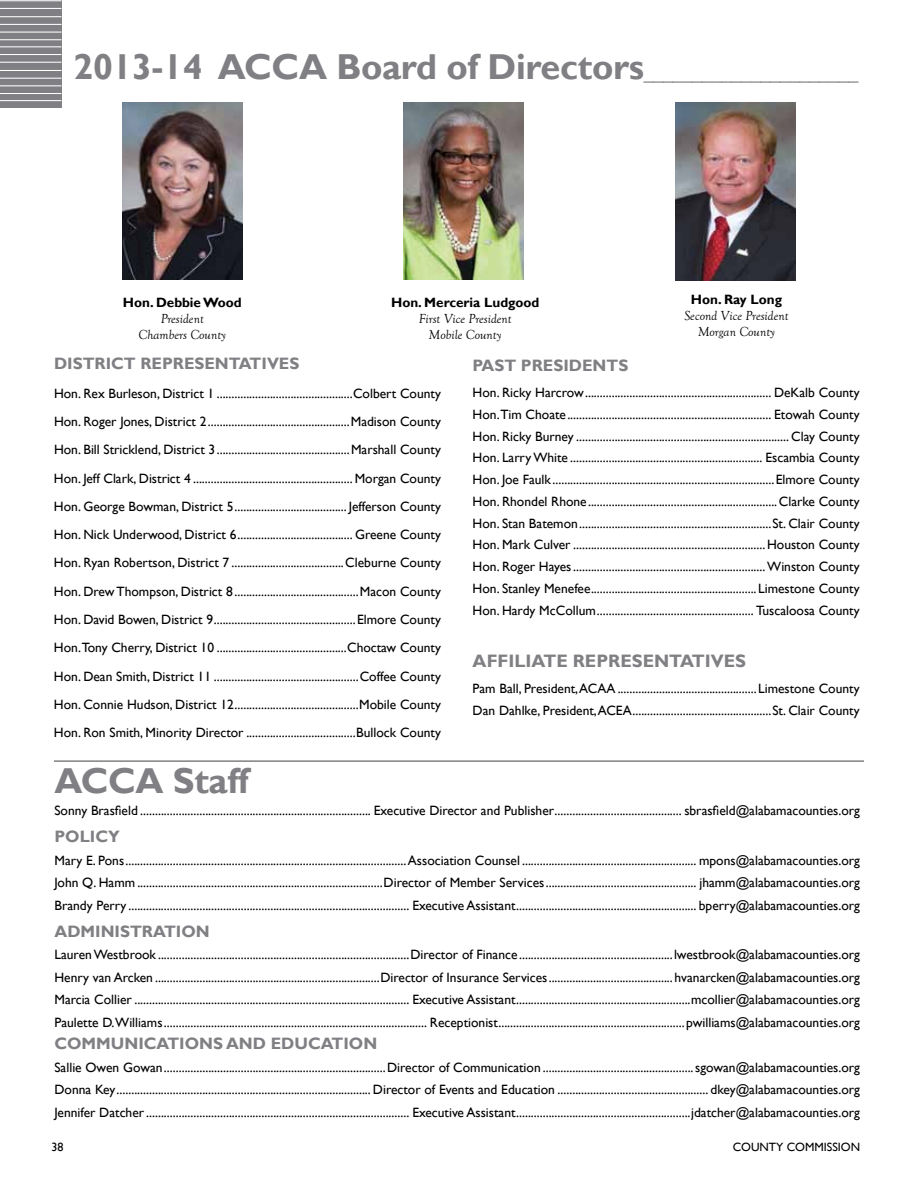
<style>
.page{position:relative;width:918px;height:1188px;background:#fff}
.page>*{position:absolute;margin:0;border:0;box-sizing:border-box;transform-origin:0 0}
.t1{font:700 36px "Gill Sans";letter-spacing:-.01em;color:#807f83}
.t2{font:700 18px "Gill Sans";color:#807f83}
.t3{font:700 16.5px "Gill Sans";color:#807f83}
.t4{font:13.5px/28.3px "Gill Sans";color:#000;text-align:justify}
.t5{font:italic 13.5px/16.2px "Goudy Old Style T";color:#000;text-align:center}
.t6{font:700 13.5px "Gill Sans";color:#000}
.t7{font:12px "Gill Sans";color:#000}
.s1{font-weight:400;font-size:18px}
</style>
<div class="page">
<div style="left:0;top:0;width:61px;height:107px;background:#807f83"></div>
<hr style="left:0;top:54px;width:62px;height:1px;background:#fff">
<hr style="left:0;top:62px;width:62px;height:1px;background:#fff">
<hr style="left:0;top:70px;width:62px;height:1px;background:#fff">
<hr style="left:0;top:78px;width:62px;height:1px;background:#fff">
<hr style="left:0;top:85px;width:62px;height:1px;background:#fff">
<hr style="left:0;top:93px;width:62px;height:1px;background:#fff">
<hr style="left:0;top:100px;width:62px;height:1px;background:#fff">
<hr style="left:0;top:0;width:62px;height:1px;background:#fff">
<hr style="left:0;top:8px;width:62px;height:1px;background:#fff">
<hr style="left:0;top:16px;width:62px;height:1px;background:#fff">
<hr style="left:0;top:24px;width:62px;height:1px;background:#fff">
<hr style="left:0;top:32px;width:62px;height:1px;background:#fff">
<hr style="left:0;top:39px;width:62px;height:1px;background:#fff">
<hr style="left:0;top:46px;width:62px;height:1px;background:#fff">
<img style="left:122px;top:103px;width:120px;height:177px">
<hr style="left:54px;top:760px;width:810px;height:2px;background:#807f83">
<img style="left:404px;top:103px;width:120px;height:177px">
<img style="left:675px;top:103px;width:120px;height:178px">
<h1 class="t1" style="left:74px;top:46px;width:787px">2013-14 ACCA Board of Directors<span class="s1">______________________</span></h1>
<p class="t6" style="left:123px;top:294px;width:120px">Hon. Debbie Wood</p>
<p class="t5" style="left:139px;top:311px;width:89px">President<br>Chambers County</p>
<p class="t6" style="left:391px;top:294px;width:150px">Hon. Merceria Ludgood</p>
<p class="t5" style="left:419px;top:311px;width:94px">First Vice President<br>Mobile County</p>
<p class="t6" style="left:691px;top:291px;width:93px">Hon. Ray Long</p>
<p class="t5" style="left:684px;top:308px;width:106px">Second Vice President<br>Morgan County</p>
<p class="t3" style="left:54px;top:354px;width:247px">DISTRICT REPRESENTATIVES</p>
<p class="t4" style="left:54px;top:379px;width:389px">Hon. Rex Burleson, District 1 ..............................................Colbert County Hon. Roger Jones, District 2................................................Madison County Hon. Bill Stricklend, District 3.............................................Marshall County Hon. Jeff Clark, District 4 ......................................................Morgan County Hon. George Bowman, District 5...................................... Jefferson County Hon. Nick Underwood, District 6....................................... Greene County Hon. Ryan Robertson, District 7 ......................................Cleburne County Hon. Drew Thompson, District 8..........................................Macon County Hon. David Bowen, District 9................................................Elmore County Hon.Tony Cherry, District 10 ............................................Choctaw County Hon. Dean Smith, District 11 .................................................Coffee County Hon. Connie Hudson, District 12..........................................Mobile County Hon. Ron Smith, Minority Director .....................................Bullock County</p>
<p class="t3" style="left:473px;top:355px;width:157px">PAST PRESIDENTS</p>
<p class="t4" style="left:473px;top:382px;width:389px;line-height:21.8px">Hon. Ricky Harcrow............................................................... DeKalb County Hon.Tim Choate..................................................................... Etowah County Hon. Ricky Burney ........................................................................ Clay County Hon. Larry White ................................................................. Escambia County Hon. Joe Faulk...........................................................................Elmore County Hon. Rhondel Rhone................................................................Clarke County Hon. Stan Batemon.................................................................St. Clair County Hon. Mark Culver .................................................................Houston County Hon. Roger Hayes.................................................................Winston County Hon. Stanley Menefee........................................................Limestone County Hon. Hardy McCollum..................................................... Tuscaloosa County</p>
<h2 class="t2" style="left:473px;top:650px;width:275px">AFFILIATE REPRESENTATIVES</h2>
<p class="t4" style="left:473px;top:678px;width:389px;line-height:21.8px">Pam Ball, President, ACAA...............................................Limestone County<br>Dan Dahlke, President, ACEA...............................................St. Clair County</p>
<h1 class="t1" style="left:54px;top:759px;width:196px">ACCA Staff</h1>
<p class="t4" style="left:54px;top:797px;width:807px">Sonny Brasfield .............................................................................. Executive Director and Publisher........................................... sbrasfield@alabamacounties.org</p>
<p class="t3" style="left:54px;top:827px;width:67px">POLICY</p>
<p class="t4" style="left:54px;top:849px;width:807px;line-height:22.5px">Mary E. Pons...............................................................................................Association Counsel ........................................................... mpons@alabamacounties.org John Q. Hamm ...................................................................................Director of Member Services................................................... jhamm@alabamacounties.org Brandy Perry ............................................................................................... Executive Assistant............................................................. bperry@alabamacounties.org</p>
<p class="t3" style="left:54px;top:921px;width:157px">ADMINISTRATION</p>
<p class="t4" style="left:54px;top:944px;width:807px;line-height:22.5px">Lauren Westbrook .....................................................................................Director of Finance ....................................................lwestbrook@alabamacounties.org Henry van Arcken ............................................................................Director of Insurance Services..........................................hvanarcken@alabamacounties.org Marcia Collier ............................................................................................. Executive Assistant...........................................................mcollier@alabamacounties.org Paulette D.Williams......................................................................................... Receptionist...............................................................pwilliams@alabamacounties.org</p>
<p class="t3" style="left:54px;top:1034px;width:324px">COMMUNICATIONS AND EDUCATION</p>
<p class="t4" style="left:54px;top:1056px;width:807px;line-height:22.5px">Sallie Owen Gowan...........................................................................Director of Communication ...................................................sgowan@alabamacounties.org Donna Key...................................................................................... Director of Events and Education ................................................... dkey@alabamacounties.org Jennifer Datcher......................................................................................... Executive Assistant...........................................................jdatcher@alabamacounties.org</p>
<p class="t7" style="left:52px;top:1140px;width:13px">38</p>
<p class="t7" style="left:733px;top:1140px;width:129px">COUNTY COMMISSION</p>
</div>
